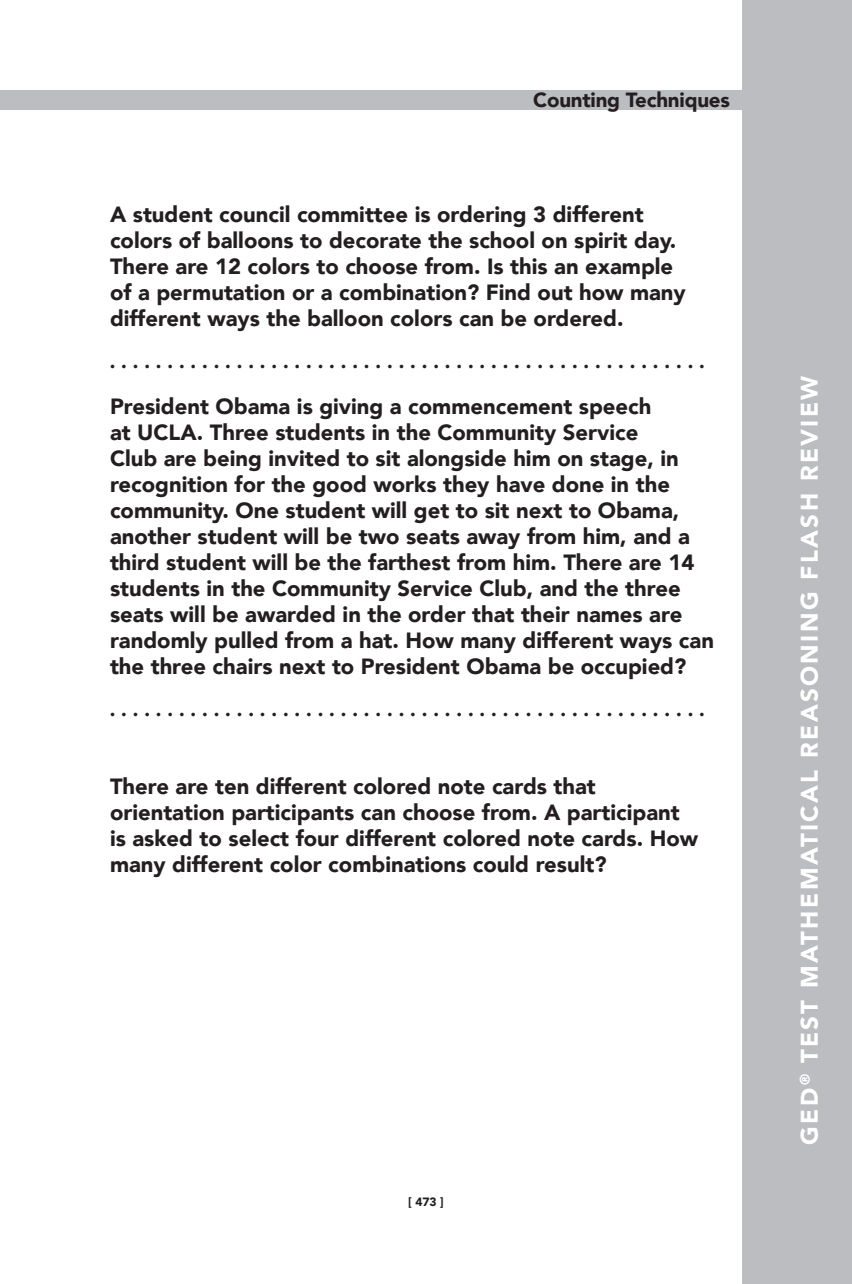
<style>
.page{position:relative;width:852px;height:1284px;background:#fff}
.page>*{position:absolute;margin:0;border:0;box-sizing:border-box;transform-origin:0 0}
.t1{font:900 24px "Avenir";letter-spacing:.1em;color:#fff}
.t2{font:900 22px/26px "Avenir";color:#231f20}
.t3{font:900 20.4px "Avenir";letter-spacing:-.01em;color:#231f20}
.t4{font:900 12px "Avenir";color:#231f20}
.t5{font:900 10px "Avenir";color:#231f20}
</style>
<div class="page">
<div style="left:0;top:90px;width:762px;height:19px;background:#bcbdc0"></div>
<div style="left:742px;top:0;width:110px;height:1284px;background:#bcbdc0"></div>
<p class="t3" style="left:533px;top:83px;width:198px">Counting Techniques</p>
<p class="t2" style="left:110px;top:201px;width:577px">A student council committee is ordering 3 different colors of balloons to decorate the school on spirit day.<br>There are 12 colors to choose from. Is this an example of a permutation or a combination? Find out how many different ways the balloon colors can be ordered.</p>
<p class="t5" style="left:110px;top:358px;width:596px">• • • • • • • • • • • • • • • • • • • • • • • • • • • • • • • • • • • • • • • • • • • • • • • • • • • •</p>
<p class="t2" style="left:110px;top:393px;width:606px">President Obama is giving a commencement speech<br>at UCLA. Three students in the Community Service<br>Club are being invited to sit alongside him on stage, in recognition for the good works they have done in the community. One student will get to sit next to Obama, another student will be two seats away from him, and a third student will be the farthest from him. There are 14 students in the Community Service Club, and the three seats will be awarded in the order that their names are randomly pulled from a hat. How many different ways can the three chairs next to President Obama be occupied?</p>
<p class="t5" style="left:110px;top:706px;width:596px">• • • • • • • • • • • • • • • • • • • • • • • • • • • • • • • • • • • • • • • • • • • • • • • • • • • •</p>
<p class="t2" style="left:110px;top:773px;width:590px">There are ten different colored note cards that orientation participants can choose from. A participant is asked to select four different colored note cards. How many different color combinations could result?</p>
<p class="t4" style="left:408px;top:1192px;width:37px">[ 473 ]</p>
<p class="t1" style="left:789px;top:1145px;width:771px;rotate:-90deg">GED<sup>®</sup> TEST MATHEMATICAL REASONING FLASH REVIEW</p>
</div>
